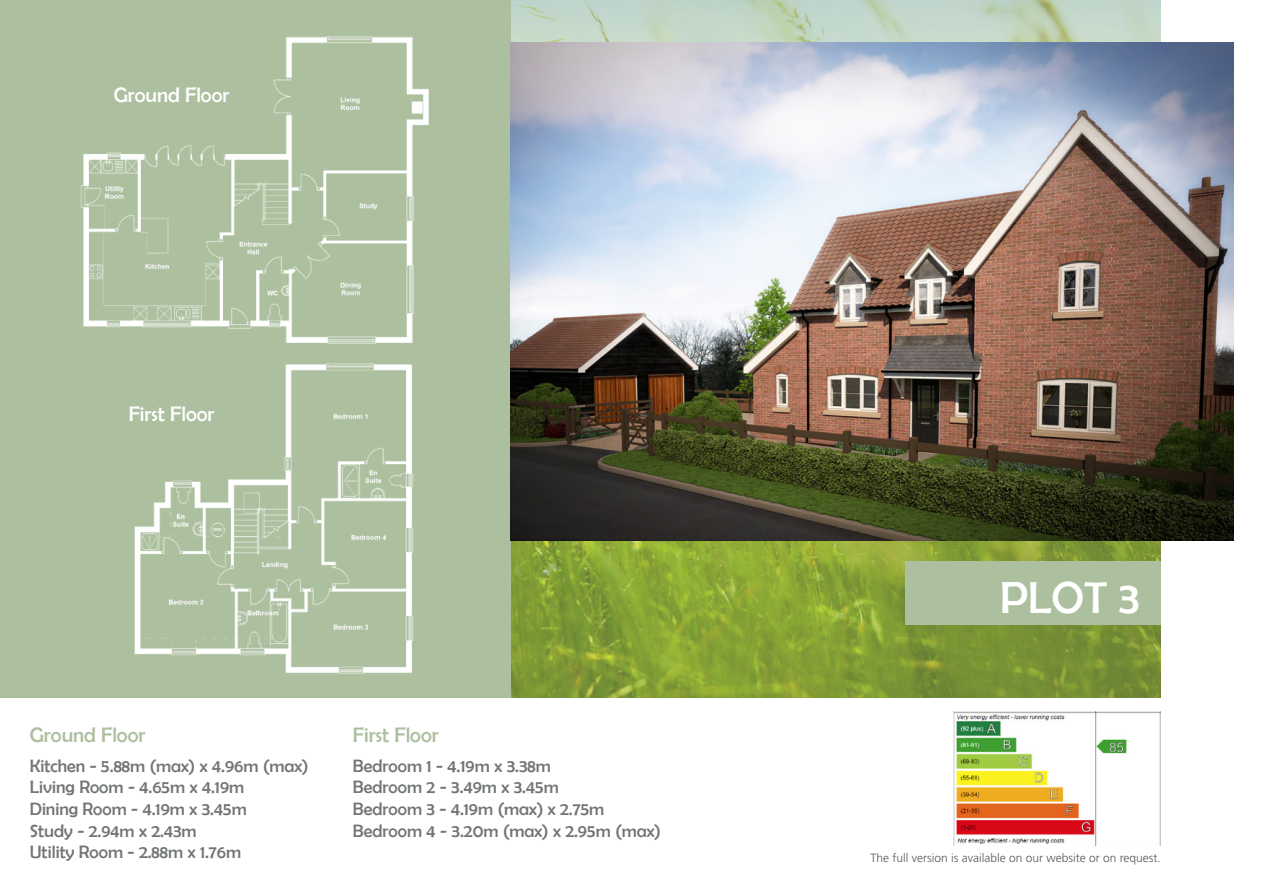
<style>
.page{position:relative;width:1263px;height:893px;background:#fff}
.page>*{position:absolute;margin:0;border:0;box-sizing:border-box;transform-origin:0 0}
.t1{font:45px "Berlin Sans FB";color:#fff}
.t2{font:21px "Berlin Sans FB";color:#fff}
.t3{font:21px "Berlin Sans FB";color:#acbf9f}
.t4{font:18px "Berlin Sans FB";color:#727576}
.Main_body{font:300 12px "Frutiger LT Std";color:#57585a}
</style>
<div class="page">
<hr style="left:1262px;top:0;width:1px;height:893px;background:#c0d885">
<svg style="left:510px;top:0;width:651px;height:697px"></svg>
<div style="left:0;top:0;width:510px;height:697px;background:#acbf9f"></div>
<img style="left:510px;top:43px;width:723px;height:497px">
<img style="left:954px;top:711px;width:207px;height:135px">
<hr style="left:1262px;top:0;width:1px;height:166px;background:#acbf9f">
<img style="left:81px;top:36px;width:348px;height:308px">
<img style="left:134px;top:363px;width:280px;height:311px">
<div style="left:906px;top:561px;width:255px;height:64px;background:#acbf9f"></div>
<p class="t2" style="left:114px;top:84px;width:117px">Ground Floor</p>
<p class="t2" style="left:129px;top:403px;width:87px">First Floor</p>
<p class="t3" style="left:30px;top:723px;width:117px">Ground Floor</p>
<p class="t4" style="left:30px;top:756px;width:280px">Kitchen - 5.88m (max) x 4.96m (max)</p>
<p class="t4" style="left:30px;top:777px;width:216px">Living Room - 4.65m x 4.19m</p>
<p class="t4" style="left:30px;top:799px;width:219px">Dining Room - 4.19m x 3.45m</p>
<p class="t4" style="left:30px;top:820px;width:168px">Study - 2.94m x 2.43m</p>
<p class="t4" style="left:30px;top:842px;width:213px">Utility Room - 2.88m x 1.76m</p>
<p class="t3" style="left:353px;top:723px;width:87px">First Floor</p>
<p class="t4" style="left:353px;top:756px;width:199px">Bedroom 1 - 4.19m x 3.38m</p>
<p class="t4" style="left:353px;top:777px;width:207px">Bedroom 2 - 3.49m x 3.45m</p>
<p class="t4" style="left:353px;top:799px;width:253px">Bedroom 3 - 4.19m (max) x 2.75m</p>
<p class="t4" style="left:353px;top:820px;width:309px">Bedroom 4 - 3.20m (max) x 2.95m (max)</p>
<p class="t1" style="left:1000px;top:573px;width:141px">PLOT 3</p>
<p class="Main_body" style="left:870px;top:851px;width:292px">The full version is available on our website or on request.</p>
</div>
